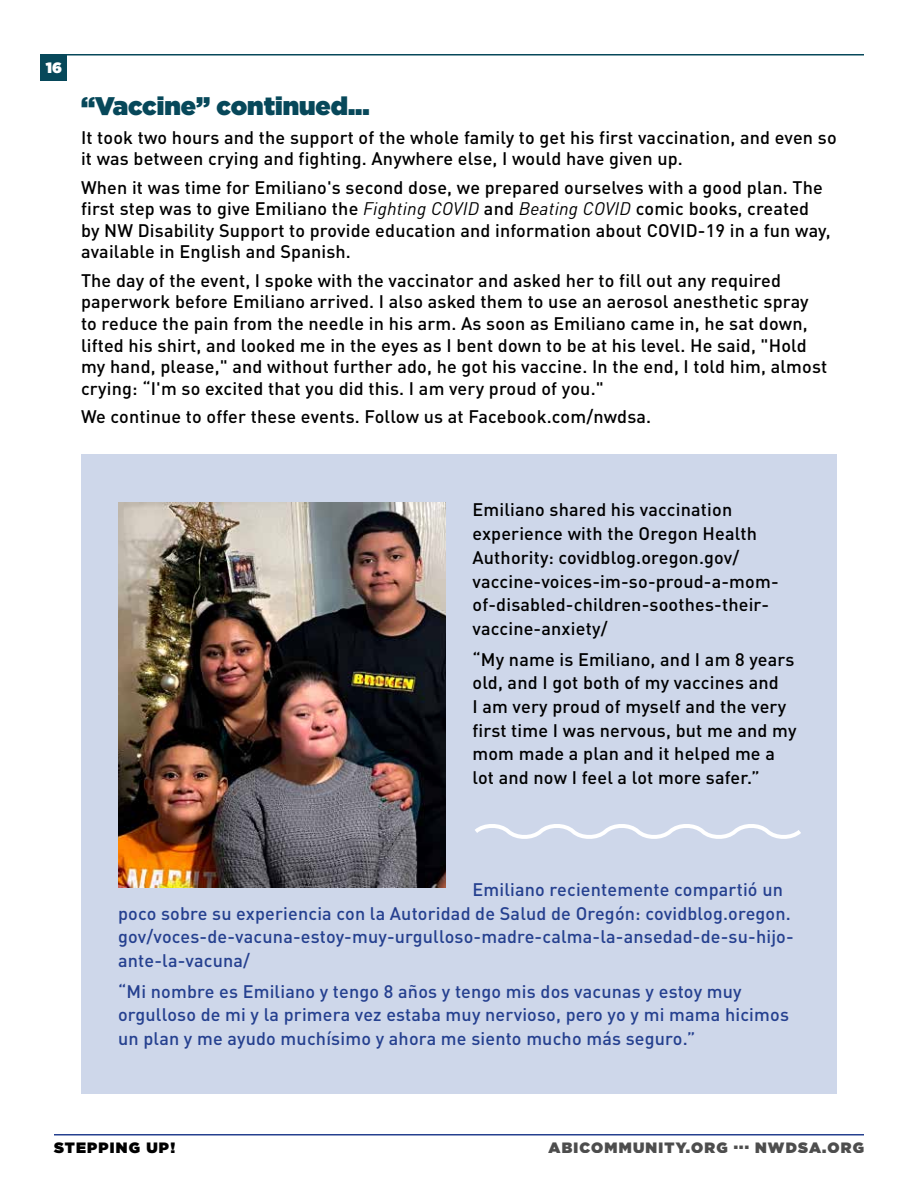
<style>
.page{position:relative;width:918px;height:1188px;background:#fff}
.page>*{position:absolute;margin:0;border:0;box-sizing:border-box;transform-origin:0 0}
.t1{font:900 25.5px "Gotham";color:#07485a}
.t2{font:500 18px/23.7px "DINOT";letter-spacing:.01em;color:#000}
.t3{font:500 18px/23.7px "DINOT";letter-spacing:.01em;color:#25408f}
.t4{font:900 15px "Gotham";letter-spacing:.08em;color:#000}
.t5{font:900 15px "Gotham";color:#fff}
.s1{font-weight:400;font-style:italic}
</style>
<div class="page">
<hr style="left:54px;top:54px;width:810px;height:2px;background:#07485a">
<div style="left:40px;top:54px;width:28px;height:27px;background:#07485a"></div>
<hr style="left:54px;top:1134px;width:810px;height:2px;background:#25408f">
<div style="left:81px;top:454px;width:756px;height:640px;background:#ced7ea"></div>
<img style="left:118px;top:503px;width:328px;height:384px">
<svg style="left:475px;top:824px;width:326px;height:15px"></svg>
<p class="t5" style="left:46px;top:57px;width:18px">16</p>
<h1 class="t1" style="left:81px;top:88px;width:290px">“Vaccine” continued...</h1>
<p class="t2" style="left:81px;top:125px;width:757px;line-height:21.6px">It took two hours and the support of the whole family to get his first vaccination, and even so it was between crying and fighting. Anywhere else, I would have given up.</p>
<p class="t2" style="left:81px;top:175px;width:751px;line-height:21.6px">When it was time for Emiliano's second dose, we prepared ourselves with a good plan. The first step was to give Emiliano the <span class="s1">Fighting COVID</span> and <span class="s1">Beating COVID</span> comic books, created by NW Disability Support to provide education and information about COVID-19 in a fun way, available in English and Spanish.</p>
<p class="t2" style="left:81px;top:268px;width:748px;line-height:21.6px">The day of the event, I spoke with the vaccinator and asked her to fill out any required paperwork before Emiliano arrived. I also asked them to use an aerosol anesthetic spray to reduce the pain from the needle in his arm. As soon as Emiliano came in, he sat down, lifted his shirt, and looked me in the eyes as I bent down to be at his level. He said, "Hold my hand, please," and without further ado, he got his vaccine. In the end, I told him, almost crying: “I'm so excited that you did this. I am very proud of you."</p>
<p class="t2" style="left:81px;top:403px;width:572px">We continue to offer these events. Follow us at Facebook.com/nwdsa.</p>
<p class="t2" style="left:472px;top:497px;width:308px">Emiliano shared his vaccination experience with the Oregon Health Authority: covidblog.oregon.gov/ vaccine-voices-im-so-proud-a-mom&shy;of-disabled-children-soothes-their&shy;vaccine-anxiety/</p>
<p class="t2" style="left:472px;top:646px;width:326px">“My name is Emiliano, and I am 8 years old, and I got both of my vaccines and<br>I am very proud of myself and the very first time I was nervous, but me and my mom made a plan and it helped me a lot and now I feel a lot more safer.”</p>
<p class="t3" style="left:118px;top:876px;width:677px;text-indent:354px">Emiliano recientemente compartió un poco sobre su experiencia con la Autoridad de Salud de Oregón: covidblog.oregon. gov/voces-de-vacuna-estoy-muy-urgulloso-madre-calma-la-ansedad-de-su-hijo&shy;ante-la-vacuna/</p>
<p class="t3" style="left:118px;top:978px;width:672px">“Mi nombre es Emiliano y tengo 8 años y tengo mis dos vacunas y estoy muy orgulloso de mi y la primera vez estaba muy nervioso, pero yo y mi mama hicimos un plan y me ayudo muchísimo y ahora me siento mucho más seguro.”</p>
<p class="t4" style="left:54px;top:1137px;width:123px">STEPPING UP!</p>
<p class="t4" style="left:548px;top:1137px;width:317px">ABICOMMUNITY.ORG ... NWDSA.ORG</p>
</div>
